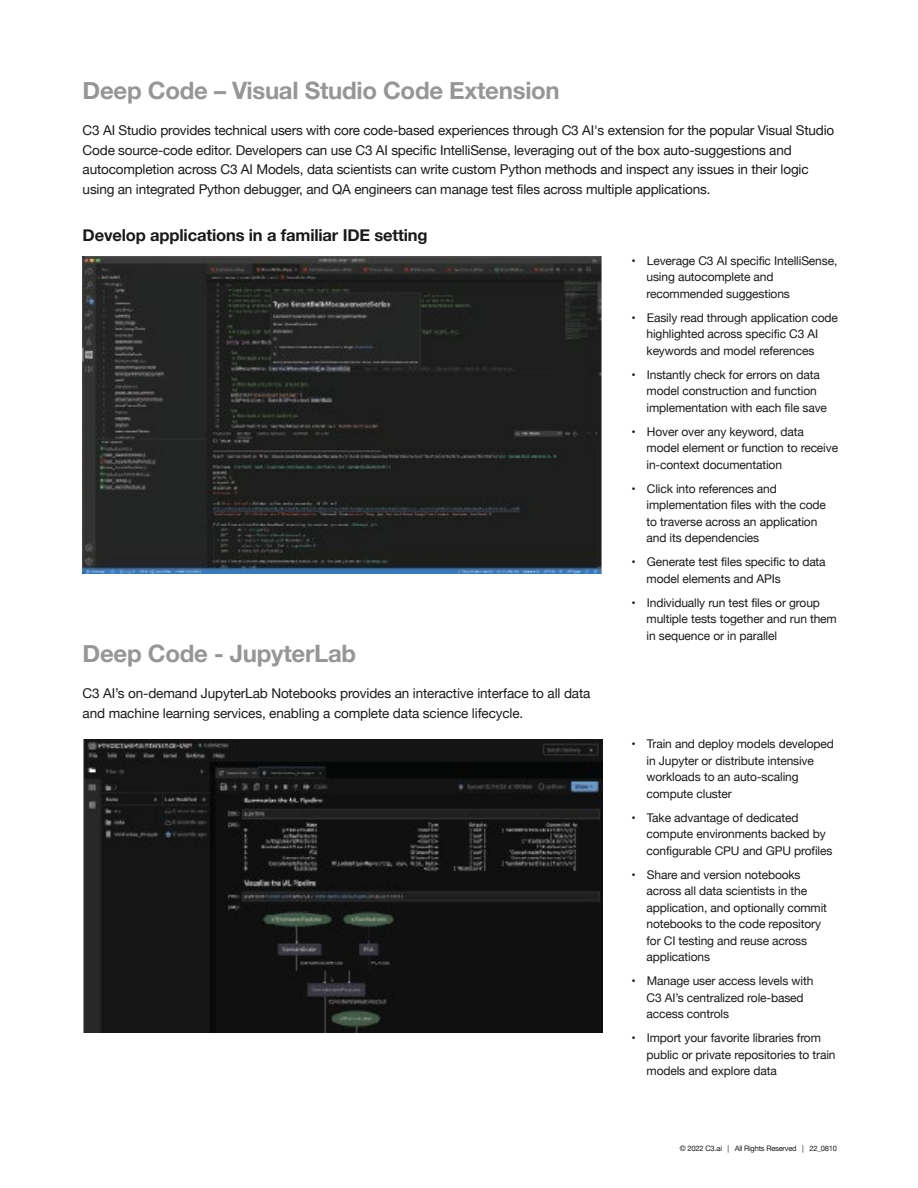
<style>
.page{position:relative;width:918px;height:1188px;background:#fff}
.page>*{position:absolute;margin:0;border:0;box-sizing:border-box;transform-origin:0 0}
.t1{font:700 24px "Helvetica Neue";letter-spacing:-.01em;color:#979696}
.t2{font:700 16.5px "Helvetica Neue";letter-spacing:-.01em;color:#1a1a1b}
.t3{font:13.5px/19.5px "Helvetica Neue";letter-spacing:-.015em;color:#1a1a1b}
.t4{font:12px/16.5px "Helvetica Neue";letter-spacing:-.01em;color:#1a1a1b}
.t5{font:7.5px "Helvetica Neue";letter-spacing:-.025em;color:#1a1a1b}
</style>
<div class="page">
<img style="left:83px;top:256px;width:519px;height:318px">
<img style="left:83px;top:740px;width:519px;height:292px">
<h1 class="t1" style="left:83px;top:72px;width:479px">Deep Code – Visual Studio Code Extension</h1>
<p class="t3" style="left:83px;top:122px;width:753px">C3 AI Studio provides technical users with core code-based experiences through C3 AI's extension for the popular Visual Studio Code source-code editor. Developers can use C3 AI specific IntelliSense, leveraging out of the box auto-suggestions and autocompletion across C3 AI Models, data scientists can write custom Python methods and inspect any issues in their logic using an integrated Python debugger, and QA engineers can manage test files across multiple applications.</p>
<h2 class="t2" style="left:83px;top:222px;width:347px">Develop applications in a familiar IDE setting</h2>
<h1 class="t1" style="left:83px;top:635px;width:275px">Deep Code - JupyterLab</h1>
<p class="t3" style="left:83px;top:684px;width:509px">C3 AI’s on-demand JupyterLab Notebooks provides an interactive interface to all data and machine learning services, enabling a complete data science lifecycle.</p>
<p class="t4" style="left:647px;top:253px;width:192px;text-indent:-15px">• Leverage C3 AI specific IntelliSense, using autocomplete and recommended suggestions</p>
<p class="t4" style="left:647px;top:310px;width:193px;text-indent:-15px">• Easily read through application code highlighted across specific C3 AI keywords and model references</p>
<p class="t4" style="left:647px;top:367px;width:182px;text-indent:-15px">• Instantly check for errors on data model construction and function implementation with each file save</p>
<p class="t4" style="left:647px;top:424px;width:193px;text-indent:-15px">• Hover over any keyword, data model element or function to receive in-context documentation</p>
<p class="t4" style="left:647px;top:481px;width:181px;text-indent:-15px">• Click into references and implementation files with the code to traverse across an application and its dependencies</p>
<p class="t4" style="left:647px;top:554px;width:181px;text-indent:-15px">• Generate test files specific to data model elements and APIs</p>
<p class="t4" style="left:647px;top:595px;width:192px;text-indent:-15px">• Individually run test files or group multiple tests together and run them in sequence or in parallel</p>
<p class="t4" style="left:647px;top:737px;width:189px;text-indent:-15px">• Train and deploy models developed in Jupyter or distribute intensive workloads to an auto-scaling compute cluster</p>
<p class="t4" style="left:647px;top:810px;width:187px;text-indent:-15px">• Take advantage of dedicated compute environments backed by configurable CPU and GPU profiles</p>
<p class="t4" style="left:647px;top:867px;width:182px;text-indent:-15px">• Share and version notebooks across all data scientists in the application, and optionally commit notebooks to the code repository for CI testing and reuse across applications</p>
<p class="t4" style="left:647px;top:974px;width:168px;text-indent:-15px">• Manage user access levels with<br>C3 AI’s centralized role-based access controls</p>
<p class="t4" style="left:647px;top:1031px;width:191px;text-indent:-15px">• Import your favorite libraries from public or private repositories to train models and explore data</p>
<p class="t5" style="left:680px;top:1143px;width:159px">© 2022 C3.ai | All Rights Reserved | 22_0810</p>
</div>
